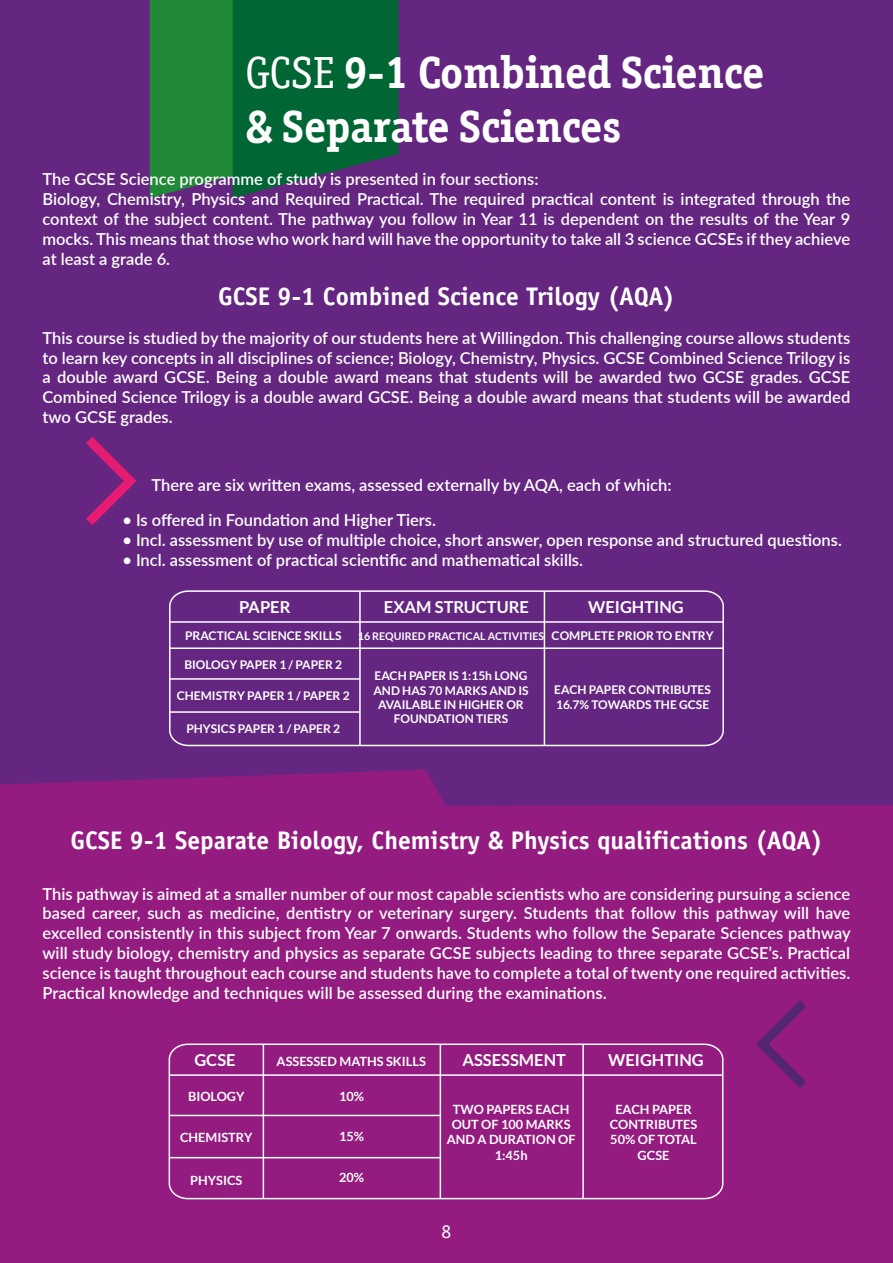
<style>
.page{position:relative;width:893px;height:1263px;background:#652682}
.page>*{position:absolute;margin:0;border:0;box-sizing:border-box;transform-origin:0 0}
.t1{font:700 45px/54px "Officina Ser ITC";color:#fff}
.t2{font:700 25.5px "Officina Sans";color:#fff}
.t3{font:19.5px "Officina Sans";color:#fff}
.t4{font:600 16.5px/19.8px "Lato";color:#fff;text-align:justify}
.t5{font:700 16.5px "Lato";color:#fff}
.t6{font:700 12.75px/15.3px "Lato";color:#fff;text-align:center}
.t7{font:700 12px/14.4px "Lato";color:#fff;text-align:center}
.t8{font:700 10.65px "Lato";color:#fff}
.s1{font-weight:400}
.s2{font-size:12px}
</style>
<div class="page">
<div style="left:0;top:769px;width:893px;height:494px;background:#941b80"></div>
<svg style="left:150px;top:0;width:248px;height:198px;background:#136b3b"></svg>
<svg style="left:86px;top:437px;width:51px;height:88px"></svg>
<svg style="left:169px;top:590px;width:555px;height:157px"></svg>
<hr style="left:170px;top:621px;width:553px;height:2px;background:#fff">
<hr style="left:170px;top:647px;width:553px;height:2px;background:#fff">
<hr style="left:170px;top:678px;width:190px;height:2px;background:#fff">
<hr style="left:170px;top:711px;width:190px;height:2px;background:#fff">
<hr style="left:359px;top:591px;width:2px;height:154px;background:#fff">
<hr style="left:544px;top:591px;width:1px;height:154px;background:#fff">
<svg style="left:168px;top:1043px;width:556px;height:157px;background:#992586"></svg>
<hr style="left:582px;top:1044px;width:2px;height:154px;background:#fff">
<svg style="left:749px;top:990px;width:67px;height:108px;background:#8a1c7d"></svg>
<h1 class="t1" style="left:245px;top:46px;width:520px"><span class="s1">GCSE</span> 9-1 Combined Science &amp; Separate Sciences</h1>
<p class="t4" style="left:43px;top:169px;width:809px;text-align:left">The GCSE Science programme of study is presented in four sections:<br>Biology, Chemistry, Physics and Required Practical. The required practical content is integrated through the context of the subject content. The pathway you follow in Year 11 is dependent on the results of the Year 9 mocks. This means that those who work hard will have the opportunity to take all 3 science GCSEs if they achieve at least a grade 6.</p>
<h2 class="t2" style="left:218px;top:281px;width:458px">GCSE 9-1 Combined Science Trilogy (AQA)</h2>
<p class="t4" style="left:43px;top:327px;width:809px">This course is studied by the majority of our students here at Willingdon. This challenging course allows students to learn key concepts in all disciplines of science; Biology, Chemistry, Physics. GCSE Combined Science Trilogy is a double award GCSE. Being a double award means that students will be awarded two GCSE grades. GCSE Combined Science Trilogy is a double award GCSE. Being a double award means that students will be awarded two GCSE grades.</p>
<p class="t4" style="left:152px;top:475px;width:522px">There are six written exams, assessed externally by AQA, each of which:</p>
<p class="t4" style="left:122px;top:510px;width:315px">• Is offered in Foundation and Higher Tiers.</p>
<p class="t4" style="left:122px;top:530px;width:721px">• Incl. assessment by use of multiple choice, short answer, open response and structured questions.</p>
<p class="t4" style="left:122px;top:549px;width:462px">• Incl. assessment of practical scientific and mathematical skills.</p>
<p class="t5" style="left:239px;top:597px;width:53px">PAPER</p>
<p class="t7" style="left:185px;top:628px;width:158px">PRACTICAL SCIENCE SKILLS</p>
<p class="t7" style="left:184px;top:657px;width:159px">BIOLOGY PAPER 1 / PAPER 2</p>
<p class="t7" style="left:177px;top:689px;width:174px">CHEMISTRY PAPER 1 / PAPER 2</p>
<p class="t7" style="left:186px;top:721px;width:155px">PHYSICS PAPER 1 / PAPER 2</p>
<p class="t5" style="left:384px;top:597px;width:147px">EXAM STRUCTURE</p>
<p class="t5" style="left:588px;top:597px;width:97px">WEIGHTING</p>
<p class="t8" style="left:358px;top:630px;width:357px">16 REQUIRED PRACTICAL ACTIVITIES <span class="s2">COMPLETE PRIOR TO ENTRY</span></p>
<p class="t7" style="left:373px;top:668px;width:157px">EACH PAPER IS 1:15h LONG<br>AND HAS 70 MARKS AND IS<br>AVAILABLE IN HIGHER OR<br>FOUNDATION TIERS</p>
<p class="t7" style="left:554px;top:683px;width:158px;text-align:left">EACH PAPER CONTRIBUTES<br>16.7% TOWARDS THE GCSE</p>
<h2 class="t2" style="left:70px;top:824px;width:754px">GCSE 9-1 Separate Biology, Chemistry &amp; Physics qualifications (AQA)</h2>
<p class="t4" style="left:43px;top:883px;width:810px">This pathway is aimed at a smaller number of our most capable scientists who are considering pursuing a science based career, such as medicine, dentistry or veterinary surgery. Students that follow this pathway will have excelled consistently in this subject from Year 7 onwards. Students who follow the Separate Sciences pathway will study biology, chemistry and physics as separate GCSE subjects leading to three separate GCSE’s. Practical science is taught throughout each course and students have to complete a total of twenty one required activities.<br>Practical knowledge and techniques will be assessed during the examinations.</p>
<p class="t5" style="left:194px;top:1051px;width:43px">GCSE</p>
<p class="t6" style="left:188px;top:1089px;width:58px">BIOLOGY</p>
<p class="t6" style="left:180px;top:1130px;width:74px">CHEMISTRY</p>
<p class="t6" style="left:190px;top:1173px;width:54px">PHYSICS</p>
<p class="t6" style="left:277px;top:1054px;width:151px">ASSESSED MATHS SKILLS</p>
<p class="t5" style="left:462px;top:1051px;width:105px">ASSESSMENT</p>
<p class="t5" style="left:608px;top:1051px;width:97px">WEIGHTING</p>
<p class="t6" style="left:339px;top:1089px;width:27px">10%</p>
<p class="t6" style="left:339px;top:1128px;width:27px">15%</p>
<p class="t6" style="left:339px;top:1170px;width:27px">20%</p>
<p class="t6" style="left:447px;top:1101px;width:130px">TWO PAPERS EACH<br>OUT OF 100 MARKS<br>AND A DURATION OF<br>1:45h</p>
<p class="t6" style="left:610px;top:1101px;width:89px">EACH PAPER<br>CONTRIBUTES<br>50% OF TOTAL<br>GCSE</p>
<p class="t3" style="left:442px;top:1219px;width:11px">8</p>
</div>
